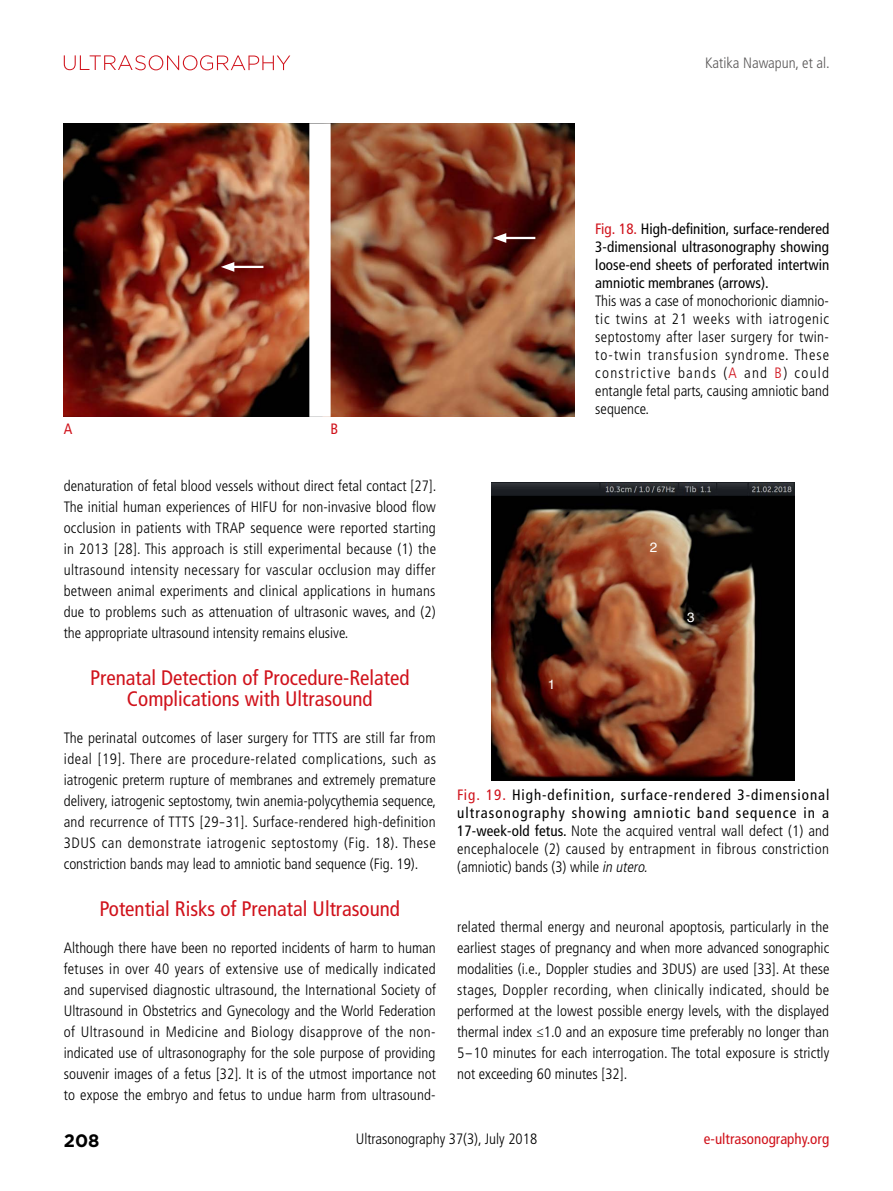
<style>
.page{position:relative;width:893px;height:1191px;background:#fff}
.page>*{position:absolute;margin:0;border:0;box-sizing:border-box;transform-origin:0 0}
.t1{font:condensed 21px/21px "Frutiger LT Std";color:#d0121b;text-align:center}
.t2{font:700 18px "Gotham";color:#000}
.t3{font:300 condensed 15px/21px "Frutiger LT Std";color:#000;text-align:justify}
.t4{font:condensed 15px/18px "Frutiger LT Std";color:#000;text-align:justify}
.t5{font:condensed 15px "Frutiger LT Std";color:#d0121b}
.t6{font:300 condensed 15px "Frutiger LT Std";color:#595757}
.t7{font:13.5px "Helvetica";color:#fff}
.s1{color:#d0121b}
.s2{font-weight:400;color:#d0121b}
.s3{font-weight:400}
.s4{font-style:italic}
</style>
<div class="page">
<svg style="left:64px;top:55px;width:226px;height:15px"></svg>
<img style="left:492px;top:483px;width:302px;height:297px">
<img style="left:64px;top:123px;width:510px;height:294px">
<hr style="left:230px;top:266px;width:33px;height:2px;background:#fff">
<svg style="left:221px;top:262px;width:13px;height:10px"></svg>
<div style="left:309px;top:123px;width:22px;height:294px;background:#fff"></div>
<hr style="left:502px;top:237px;width:33px;height:2px;background:#fff">
<svg style="left:493px;top:233px;width:13px;height:10px"></svg>
<p class="t6" style="left:705px;top:54px;width:126px">Katika Nawapun, et al.</p>
<p class="t5" style="left:64px;top:419px;width:10px">A</p>
<p class="t5" style="left:331px;top:419px;width:9px">B</p>
<p class="t3" style="left:64px;top:475px;width:374px">denaturation of fetal blood vessels without direct fetal contact [27].<br>The initial human experiences of HIFU for non-invasive blood flow occlusion in patients with TRAP sequence were reported starting in 2013 [28]. This approach is still experimental because (1) the ultrasound intensity necessary for vascular occlusion may differ between animal experiments and clinical applications in humans due to problems such as attenuation of ultrasonic waves, and (2) the appropriate ultrasound intensity remains elusive.</p>
<h1 class="t1" style="left:90px;top:667px;width:321px">Prenatal Detection of Procedure-Related<br>Complications with Ultrasound</h1>
<p class="t3" style="left:64px;top:727px;width:374px">The perinatal outcomes of laser surgery for TTTS are still far from ideal [19]. There are procedure-related complications, such as iatrogenic preterm rupture of membranes and extremely premature delivery, iatrogenic septostomy, twin anemia-polycythemia sequence, and recurrence of TTTS [29-31]. Surface-rendered high-definition 3DUS can demonstrate iatrogenic septostomy (Fig. 18). These constriction bands may lead to amniotic band sequence (Fig. 19).</p>
<h1 class="t1" style="left:100px;top:898px;width:302px">Potential Risks of Prenatal Ultrasound</h1>
<p class="t3" style="left:64px;top:937px;width:374px">Although there have been no reported incidents of harm to human fetuses in over 40 years of extensive use of medically indicated and supervised diagnostic ultrasound, the International Society of Ultrasound in Obstetrics and Gynecology and the World Federation of Ultrasound in Medicine and Biology disapprove of the non&shy;indicated use of ultrasonography for the sole purpose of providing souvenir images of a fetus [32]. It is of the utmost importance not to expose the embryo and fetus to undue harm from ultrasound-</p>
<p class="t4" style="left:595px;top:220px;width:235px"><span class="s1">Fig. 18.</span> High-definition, surface-rendered 3-dimensional ultrasonography showing loose-end sheets of perforated intertwin amniotic membranes (arrows).</p>
<p class="t3" style="left:595px;top:292px;width:235px;line-height:18px">This was a case of monochorionic diamnio&shy;tic twins at 21 weeks with iatrogenic septostomy after laser surgery for twin&shy;to-twin transfusion syndrome. These constrictive bands (<span class="s1">A</span> and <span class="s1">B</span>) could entangle fetal parts, causing amniotic band sequence.</p>
<p class="t7" style="left:548px;top:673px;width:9px">1</p>
<p class="t7" style="left:650px;top:537px;width:9px">2</p>
<p class="t7" style="left:687px;top:607px;width:9px">3</p>
<p class="t3" style="left:457px;top:785px;width:374px;line-height:18px"><span class="s2">Fig. 19.</span> <span class="s3">High-definition, surface-rendered 3-dimensional ultrasonography showing amniotic band sequence in a 17-week-old fetus.</span> Note the acquired ventral wall defect (1) and encephalocele (2) caused by entrapment in fibrous constriction (amniotic) bands (3) while <span class="s4">in utero.</span></p>
<p class="t3" style="left:457px;top:916px;width:374px">related thermal energy and neuronal apoptosis, particularly in the earliest stages of pregnancy and when more advanced sonographic modalities (i.e., Doppler studies and 3DUS) are used [33]. At these stages, Doppler recording, when clinically indicated, should be performed at the lowest possible energy levels, with the displayed thermal index ≤1.0 and an exposure time preferably no longer than 5-10 minutes for each interrogation. The total exposure is strictly not exceeding 60 minutes [32].</p>
<p class="t2" style="left:64px;top:1130px;width:37px">208</p>
<p class="t3" style="left:356px;top:1128px;width:183px">Ultrasonography 37(3), July 2018</p>
<p class="t5" style="left:704px;top:1130px;width:127px">e-ultrasonography.org</p>
</div>
